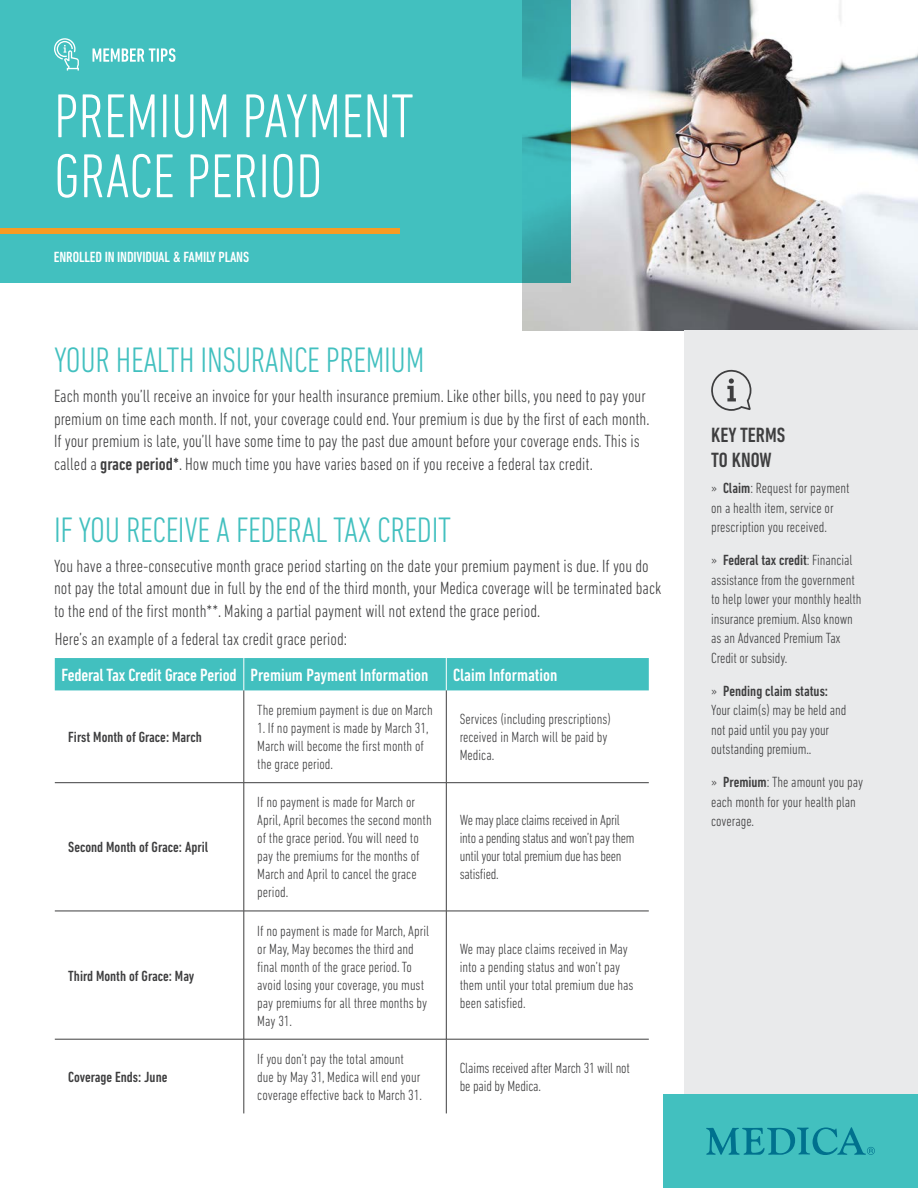
<style>
.page{position:relative;width:918px;height:1188px;background:#fff}
.page>*{position:absolute;margin:0;border:0;box-sizing:border-box;transform-origin:0 0}
.t1{font:300 condensed 63px/60px "DIN Next LT Pro";color:#fff}
.t2{font:300 condensed 36px "DIN Next LT Pro";letter-spacing:-.01em;color:#42c0bf}
.t3{font:500 condensed 21px/25.2px "DIN Next LT Pro";color:#3e3e3f}
.t4{font:300 condensed 18px/22.5px "DIN Next LT Pro";color:#3e3e3f}
.t5{font:500 condensed 18px "DIN Next LT Pro";letter-spacing:-.005em;color:#fff}
.t6{font:300 condensed 15px/18px "DIN Next LT Pro";color:#3e3e3f}
.t7{font:300 condensed 15px/18px "DIN Next LT Pro";letter-spacing:-.02em;color:#3e3e3f}
.t8{font:500 condensed 15px "DIN Next LT Pro";color:#3e3e3f}
.t9{font:500 condensed 15px "DIN Next LT Pro";letter-spacing:-.01em;color:#fff}
.s1{font-weight:500}
</style>
<div class="page">
<img style="left:523px;top:0;width:395px;height:330px">
<div style="left:0;top:0;width:571px;height:283px;background:#42c0bf"></div>
<div style="left:0;top:228px;width:400px;height:5px;background:#f89c24"></div>
<svg style="left:93px;top:48px;width:83px;height:14px"></svg>
<svg style="left:54px;top:38px;width:25px;height:33px"></svg>
<div style="left:663px;top:1094px;width:255px;height:94px;background:#42c0bf"></div>
<svg style="left:706px;top:1127px;width:169px;height:28px"></svg>
<div style="left:684px;top:330px;width:234px;height:764px;background:#e9eaeb"></div>
<svg style="left:711px;top:370px;width:40px;height:41px"></svg>
<div style="left:55px;top:658px;width:594px;height:32px;background:#42c0bf"></div>
<hr style="left:244px;top:658px;width:1px;height:32px;background:#fff">
<hr style="left:446px;top:658px;width:1px;height:32px;background:#fff">
<hr style="left:244px;top:690px;width:1px;height:93px;background:#3e3e3f">
<hr style="left:446px;top:690px;width:1px;height:93px;background:#3e3e3f">
<hr style="left:55px;top:782px;width:189px;height:1px;background:#3e3e3f">
<hr style="left:55px;top:911px;width:189px;height:1px;background:#3e3e3f">
<hr style="left:244px;top:783px;width:1px;height:128px;background:#3e3e3f">
<hr style="left:244px;top:911px;width:1px;height:128px;background:#3e3e3f">
<hr style="left:244px;top:782px;width:202px;height:1px;background:#3e3e3f">
<hr style="left:244px;top:911px;width:202px;height:1px;background:#3e3e3f">
<hr style="left:446px;top:783px;width:1px;height:128px;background:#3e3e3f">
<hr style="left:446px;top:911px;width:1px;height:128px;background:#3e3e3f">
<hr style="left:446px;top:782px;width:203px;height:1px;background:#3e3e3f">
<hr style="left:446px;top:911px;width:203px;height:1px;background:#3e3e3f">
<hr style="left:55px;top:1039px;width:189px;height:1px;background:#3e3e3f">
<hr style="left:244px;top:1039px;width:1px;height:74px;background:#3e3e3f">
<hr style="left:244px;top:1039px;width:202px;height:1px;background:#3e3e3f">
<hr style="left:446px;top:1039px;width:1px;height:74px;background:#3e3e3f">
<hr style="left:446px;top:1039px;width:203px;height:1px;background:#3e3e3f">
<h1 class="t1" style="left:54px;top:85px;width:361px">PREMIUM PAYMENT<br>GRACE PERIOD</h1>
<p class="t9" style="left:54px;top:249px;width:197px">ENROLLED IN INDIVIDUAL &amp; FAMILY PLANS</p>
<h2 class="t2" style="left:54px;top:340px;width:372px">YOUR HEALTH INSURANCE PREMIUM</h2>
<p class="t4" style="left:54px;top:385px;width:597px">Each month you’ll receive an invoice for your health insurance premium. Like other bills, you need to pay your premium on time each month. If not, your coverage could end. Your premium is due by the first of each month.<br>If your premium is late, you’ll have some time to pay the past due amount before your coverage ends. This is called a <span class="s1">grace period*</span>. How much time you have varies based on if you receive a federal tax credit.</p>
<h2 class="t2" style="left:54px;top:509px;width:399px">IF YOU RECEIVE A FEDERAL TAX CREDIT</h2>
<p class="t4" style="left:54px;top:554px;width:609px">You have a three-consecutive month grace period starting on the date your premium payment is due. If you do not pay the total amount due in full by the end of the third month, your Medica coverage will be terminated back to the end of the first month**. Making a partial payment will not extend the grace period.</p>
<p class="t4" style="left:55px;top:628px;width:294px">Here’s an example of a federal tax credit grace period:</p>
<p class="t5" style="left:62px;top:665px;width:177px">Federal Tax Credit Grace Period</p>
<p class="t5" style="left:251px;top:665px;width:179px">Premium Payment Information</p>
<p class="t5" style="left:453px;top:665px;width:106px">Claim Information</p>
<p class="t8" style="left:68px;top:729px;width:135px">First Month of Grace: March</p>
<p class="t8" style="left:68px;top:839px;width:142px">Second Month of Grace: April</p>
<p class="t8" style="left:68px;top:967px;width:128px">Third Month of Grace: May</p>
<p class="t8" style="left:68px;top:1068px;width:101px">Coverage Ends: June</p>
<p class="t6" style="left:257px;top:701px;width:177px">The premium payment is due on March</p>
<p class="t6" style="left:257px;top:719px;width:173px">1. If no payment is made by March 31,<br>March will become the first month of the grace period.</p>
<p class="t6" style="left:460px;top:710px;width:153px">Services (including prescriptions) received in March will be paid by<br>Medica.</p>
<p class="t6" style="left:257px;top:793px;width:176px">If no payment is made for March or<br>April, April becomes the second month of the grace period. You will need to pay the premiums for the months of<br>March and April to cancel the grace period.</p>
<p class="t6" style="left:257px;top:921px;width:173px">If no payment is made for March, April or May, May becomes the third and final month of the grace period. To avoid losing your coverage, you must pay premiums for all three months by<br>May 31.</p>
<p class="t7" style="left:460px;top:811px;width:176px">We may place claims received in April into a pending status and won’t pay them until your total premium due has been satisfied.</p>
<p class="t6" style="left:460px;top:939px;width:175px">We may place claims received in May into a pending status and won’t pay them until your total premium due has been satisfied.</p>
<p class="t6" style="left:257px;top:1050px;width:166px">If you don’t pay the total amount due by May 31, Medica will end your coverage effective back to March 31.</p>
<p class="t6" style="left:460px;top:1059px;width:172px">Claims received after March 31 will not be paid by Medica.</p>
<p class="t3" style="left:711px;top:422px;width:76px">KEY TERMS<br>TO KNOW</p>
<p class="t6" style="left:711px;top:478px;width:140px;line-height:19.5px">» <span class="s1">Claim</span>: Request for payment on a health item, service or prescription you received.</p>
<p class="t6" style="left:711px;top:550px;width:152px;line-height:19.5px">» <span class="s1">Federal tax credit</span>: Financial assistance from the government to help lower your monthly health insurance premium. Also known as an Advanced Premium Tax<br>Credit or subsidy.</p>
<p class="t6" style="left:711px;top:681px;width:137px;line-height:19.5px">» <span class="s1">Pending claim status:<br></span>Your claim(s) may be held and not paid until you pay your outstanding premium..</p>
<p class="t6" style="left:711px;top:772px;width:154px;line-height:19.5px">» <span class="s1">Premium</span>: The amount you pay each month for your health plan coverage.</p>
</div>
